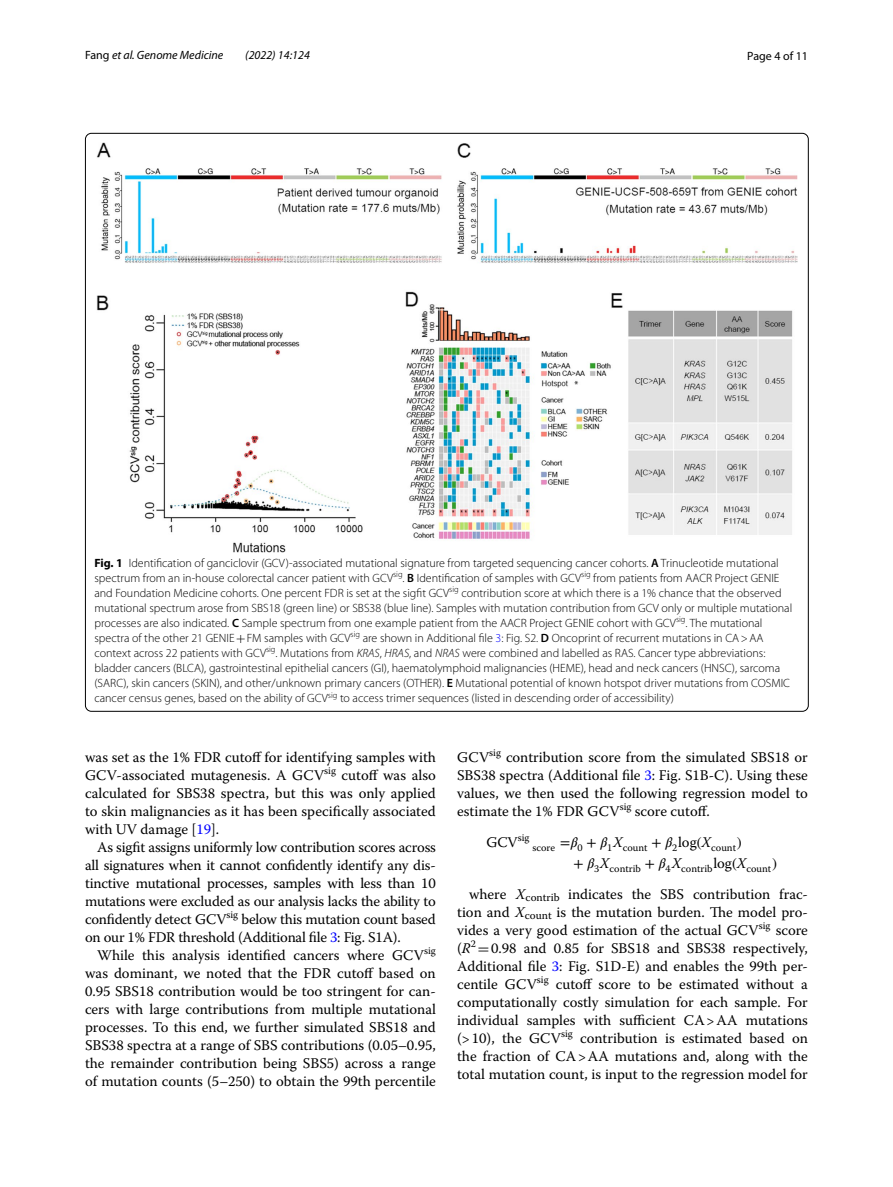
<style>
.page{position:relative;width:893px;height:1187px;background:#fff}
.page>*{position:absolute;margin:0;border:0;box-sizing:border-box;transform-origin:0 0}
.t1{font:14.7px/18px "Warnock Pro";color:#000;text-align:justify}
.t2{font:14.7px "Warnock Pro Regular 4";color:#000}
.t3{font:300 12px/15px "Myriad Pro";color:#000}
.t4{font:italic 12px "Myriad Pro";color:#000}
.t5{font:12px "Myriad Pro";color:#000}
.t6{font:10.35px/20.9px "Warnock Pro Regular 4";color:#000}
.s1{font-style:normal}
.s2{font-weight:700}
.s3{font-weight:600}
.s4{font-family:"MTSY";font-weight:400}
.s5{color:#00f}
.s6{font-style:italic}
.s7{font-family:"Warnock Pro It 3"}
.s8{font-family:"Warnock Pro It 4"}
.s9{font-family:"MTSY"}
</style>
<div class="page">
<img style="left:97px;top:142px;width:700px;height:410px">
<p class="t4" style="left:85px;top:48px;width:140px"><span class="s1">Fang</span> et al. Genome Medicine</p>
<p class="t4" style="left:245px;top:48px;width:66px">(2022) 14:124</p>
<p class="t5" style="left:747px;top:48px;width:62px">Page 4 of 11</p>
<p class="t3" style="left:94px;top:556px;width:699px"><span class="s2">Fig. 1</span> Identification of ganciclovir (GCV)-associated mutational signature from targeted sequencing cancer cohorts. <span class="s3">A</span> Trinucleotide mutational spectrum from an in-house colorectal cancer patient with GCV<sup>sig</sup>. <span class="s3">B</span> Identification of samples with GCV<sup>sig</sup> from patients from AACR Project GENIE and Foundation Medicine cohorts. One percent FDR is set at the sigfit GCV<sup>sig</sup> contribution score at which there is a 1% chance that the observed mutational spectrum arose from SBS18 (green line) or SBS38 (blue line). Samples with mutation contribution from GCV only or multiple mutational processes are also indicated. <span class="s3">C</span> Sample spectrum from one example patient from the AACR Project GENIE cohort with GCV<sup>sig</sup>. The mutational spectra of the other 21 GENIE<span class="s4">+</span>FM samples with GCV<sup>sig</sup> are shown in Additional file <span class="s5">3</span>: Fig. S2. <span class="s3">D</span> Oncoprint of recurrent mutations in CA&gt;AA context across 22 patients with GCV<sup>sig</sup>. Mutations from <span class="s6">KRAS</span>, <span class="s6">HRAS</span>, and <span class="s6">NRAS</span> were combined and labelled as RAS. Cancer type abbreviations: bladder cancers (BLCA), gastrointestinal epithelial cancers (GI), haematolymphoid malignancies (HEME), head and neck cancers (HNSC), sarcoma (SARC), skin cancers (SKIN), and other/unknown primary cancers (OTHER). <span class="s3">E</span> Mutational potential of known hotspot driver mutations from COSMIC cancer census genes, based on the ability of GCV<sup>sig</sup> to access trimer sequences (listed in descending order of accessibility)</p>
<p class="t1" style="left:85px;top:747px;width:352px">was set as the 1% FDR cutoff for identifying samples with GCV-associated mutagenesis. A GCV<sup>sig</sup> cutoff was also calculated for SBS38 spectra, but this was only applied to skin malignancies as it has been specifically associated with UV damage [<span class="s5">19</span>].</p>
<p class="t1" style="left:85px;top:837px;width:352px;text-indent:12px">As sigfit assigns uniformly low contribution scores across all signatures when it cannot confidently identify any dis&shy;tinctive mutational processes, samples with less than 10 mutations were excluded as our analysis lacks the ability to confidently detect GCV<sup>sig</sup> below this mutation count based on our 1% FDR threshold (Additional file <span class="s5">3</span>: Fig. S1A).</p>
<p class="t1" style="left:85px;top:945px;width:352px;text-indent:12px">While this analysis identified cancers where GCV<sup>sig </sup>was dominant, we noted that the FDR cutoff based on 0.95 SBS18 contribution would be too stringent for can&shy;cers with large contributions from multiple mutational processes. To this end, we further simulated SBS18 and SBS38 spectra at a range of SBS contributions (0.05–0.95, the remainder contribution being SBS5) across a range of mutation counts (5–250) to obtain the 99th percentile</p>
<p class="t1" style="left:457px;top:747px;width:352px">GCV<sup>sig</sup> contribution score from the simulated SBS18 or SBS38 spectra (Additional file <span class="s5">3</span>: Fig. S1B-C). Using these values, we then used the following regression model to estimate the 1% FDR GCV<sup>sig</sup> score cutoff.</p>
<p class="t2" style="left:486px;top:836px;width:44px">GCV<sup>sig</sup></p>
<p class="t6" style="left:573px;top:837px;width:205px;text-indent:-41px">score <sup>=</sup><sup>𝛽</sup>0 <sup>+</sup> <sup>𝛽</sup>1<sup>X</sup>count <sup>+</sup> <sup>𝛽</sup>2<sup>log</sup><sup>(</sup><sup>X</sup>count<sup>)<br>+</sup> <sup>𝛽</sup>3<sup>X</sup>contrib <sup>+</sup> <sup>𝛽</sup>4<sup>X</sup>contrib<sup>log</sup><sup>(</sup><sup>X</sup>count<sup>)</sup></p>
<p class="t1" style="left:457px;top:884px;width:352px;text-indent:12px">where <span class="s7">X</span><sub>contrib</sub> indicates the SBS contribution frac&shy;tion and <span class="s8">X</span><sub>count</sub> is the mutation burden. The model pro&shy;vides a very good estimation of the actual GCV<sup>sig</sup> score (<span class="s6">R</span><sup>2</sup> <span class="s9">=</span>0.98 and 0.85 for SBS18 and SBS38 respectively, Additional file <span class="s5">3</span>: Fig. S1D-E) and enables the 99th per&shy;centile GCV<sup>sig</sup> cutoff score to be estimated without a computationally costly simulation for each sample. For individual samples with sufficient CA&gt;AA mutations (&gt;10), the GCV<sup>sig</sup> contribution is estimated based on the fraction of CA&gt;AA mutations and, along with the total mutation count, is input to the regression model for</p>
</div>
